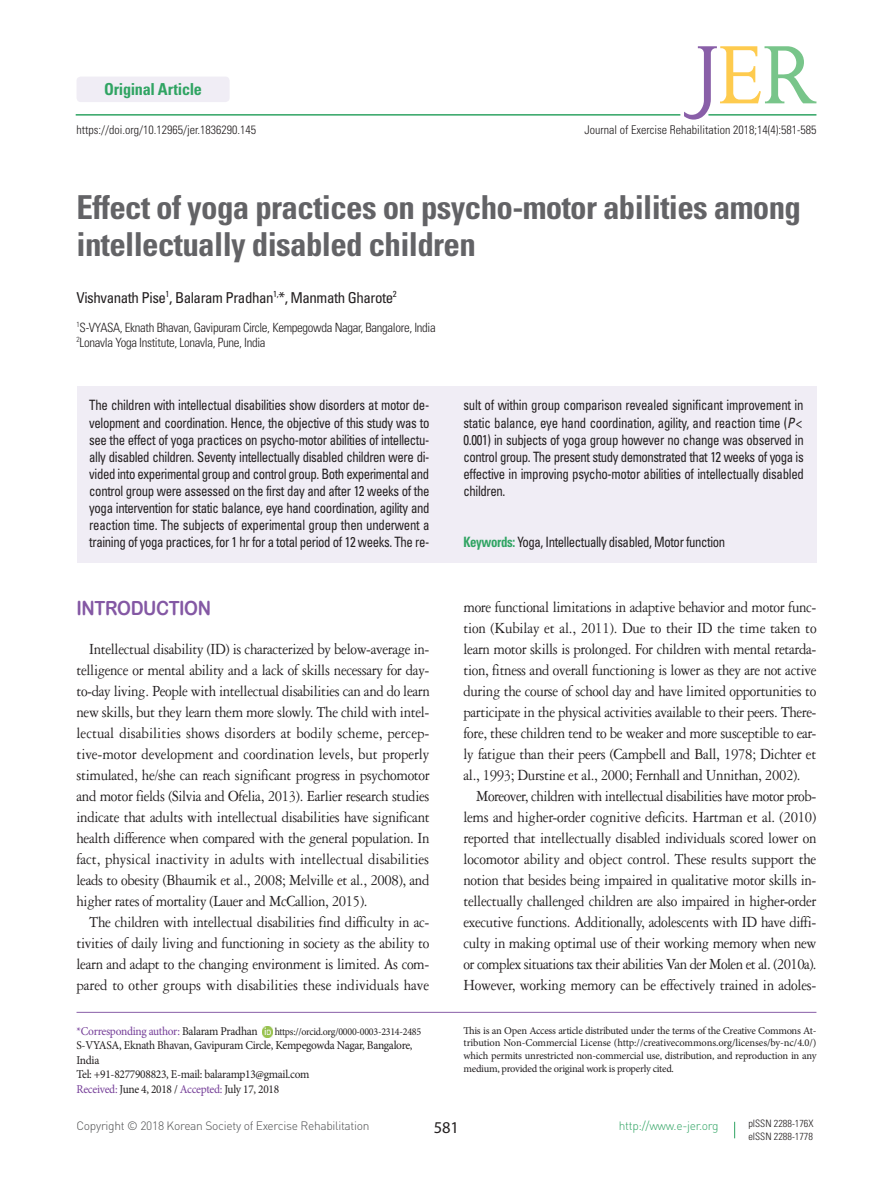
<style>
.page{position:relative;width:893px;height:1191px;background:#fff}
.page>*{position:absolute;margin:0;border:0;box-sizing:border-box;transform-origin:0 0}
.제목{font:700 condensed 33px/36.8px "Univers LT Std";letter-spacing:-.02em;color:#636366}
.본문_대제목{font:19.5px "Arial Rounded MT Bold";letter-spacing:-.025em;color:#8458a4;scale:.9 1}
.본문_영문{font:16.5px/21px "Garamond 3 LT Std";letter-spacing:-.02em;color:#231f20;text-align:justify;scale:.9 1}
.t1{font:700 condensed 16.5px "Univers LT Std";letter-spacing:-.02em;color:#30a463}
.t2{font:16.5px "Myriad Pro";color:#231f20}
.저자{font:condensed 15px "Univers LT Std";letter-spacing:-.03em;color:#231f20}
.t3{font:condensed 14.25px/17.1px "Univers LT Std";letter-spacing:-.025em;color:#231f20;text-align:justify;scale:.9 1}
.저자소속{font:300 condensed 12.75px "Univers LT Std";letter-spacing:-.025em;color:#231f20}
.교신저자{font:12px/14.4px "Minion Pro";letter-spacing:-.025em;color:#231f20;scale:.95 1}
.doi_단락{font:300 condensed 12px "Univers LT Std";color:#231f20}
.t4{font:300 12px "DIN Pro";letter-spacing:-.025em;color:#4b4c4d}
.교신저자-2{font:12px "Minion Pro";letter-spacing:-.03em;color:#753e98;scale:.95 1}
.t5{font:300 12px "DIN Pro";letter-spacing:-.025em;color:#30a463}
.교신저자-3{font:10.5px/12.6px "Minion Pro";letter-spacing:-.025em;color:#231f20;text-align:justify}
.교신저자-4{font:10.5px "Minion Pro";letter-spacing:-.025em;color:#231f20;scale:.95 1}
.t6{font:300 condensed 10.2px "Univers LT Std";color:#231f20}
.s1{font-style:italic}
.s2{font-weight:700;color:#30a463}
.s3{color:#231f20}
.s4{color:#753e98}
</style>
<div class="page">
<hr style="left:77px;top:1012px;width:739px;height:1px;background:#895fa8">
<svg style="left:734px;top:1121px;width:1px;height:17px"></svg>
<svg style="left:262px;top:1026px;width:11px;height:11px"></svg>
<div style="left:77px;top:386px;width:739px;height:176px;background:#f0edf5"></div>
<div style="left:77px;top:77px;width:153px;height:25px;background:#f0edf5;border-radius:4px"></div>
<hr style="left:76px;top:114px;width:604px;height:2px;background:#30a463">
<svg style="left:684px;top:46px;width:132px;height:74px"></svg>
<p class="t1" style="left:104px;top:79px;width:99px">Original Article</p>
<p class="doi_단락" style="left:77px;top:123px;width:181px">https://doi.org/10.12965/jer.1836290.145</p>
<p class="doi_단락" style="left:585px;top:123px;width:233px">Journal of Exercise Rehabilitation 2018;14(4):581-585</p>
<p class="제목" style="left:77px;top:188px;width:726px">Effect of yoga practices on psycho-motor abilities among intellectually disabled children</p>
<p class="저자" style="left:77px;top:288px;width:322px">Vishvanath Pise<sup>1</sup>, Balaram Pradhan<sup>1,</sup>*, Manmath Gharote<sup>2</sup></p>
<p class="저자소속" style="left:77px;top:320px;width:361px"><sup>1</sup>S-VYASA, Eknath Bhavan, Gavipuram Circle, Kempegowda Nagar, Bangalore, India</p>
<p class="저자소속" style="left:77px;top:335px;width:191px"><sup>2</sup>Lonavla Yoga Institute, Lonavla, Pune, India</p>
<p class="t3" style="left:89px;top:396px;width:380px">The children with intellectual disabilities show disorders at motor de&shy;velopment and coordination. Hence, the objective of this study was to see the effect of yoga practices on psycho-motor abilities of intellectu&shy;ally disabled children. Seventy intellectually disabled children were di&shy;vided into experimental group and control group. Both experimental and control group were assessed on the first day and after 12 weeks of the yoga intervention for static balance, eye hand coordination, agility and reaction time. The subjects of experimental group then underwent a training of yoga practices, for 1 hr for a total period of 12 weeks. The re-</p>
<p class="t3" style="left:463px;top:396px;width:380px;text-align:left">sult of within group comparison revealed significant improvement in static balance, eye hand coordination, agility, and reaction time (<span class="s1">P</span>&lt; 0.001) in subjects of yoga group however no change was observed in control group. The present study demonstrated that 12 weeks of yoga is effective in improving psycho-motor abilities of intellectually disabled children.</p>
<p class="t3" style="left:463px;top:533px;width:292px"><span class="s2">Keywords:</span> Yoga, Intellectually disabled, Motor function</p>
<p class="본문_대제목" style="left:77px;top:596px;width:151px">INTRODUCTION</p>
<p class="본문_영문" style="left:77px;top:638px;width:394px;text-indent:13px">Intellectual disability (ID) is characterized by below-average in&shy;telligence or mental ability and a lack of skills necessary for day&shy;to-day living. People with intellectual disabilities can and do learn new skills, but they learn them more slowly. The child with intel&shy;lectual disabilities shows disorders at bodily scheme, percep&shy;tive-motor development and coordination levels, but properly stimulated, he/she can reach significant progress in psychomotor and motor fields (Silvia and Ofelia, 2013). Earlier research studies indicate that adults with intellectual disabilities have significant health difference when compared with the general population. In fact, physical inactivity in adults with intellectual disabilities leads to obesity (Bhaumik et al., 2008; Melville et al., 2008), and higher rates of mortality (Lauer and McCallion, 2015).</p>
<p class="본문_영문" style="left:77px;top:911px;width:394px;text-indent:13px">The children with intellectual disabilities find difficulty in ac&shy;tivities of daily living and functioning in society as the ability to learn and adapt to the changing environment is limited. As com&shy;pared to other groups with disabilities these individuals have</p>
<p class="교신저자-2" style="left:77px;top:1023px;width:192px">*Corresponding author: <span class="s3">Balaram Pradhan</span></p>
<p class="교신저자-4" style="left:275px;top:1024px;width:156px">https://orcid.org/0000-0003-2314-2485</p>
<p class="교신저자" style="left:77px;top:1038px;width:355px">S-VYASA, Eknath Bhavan, Gavipuram Circle, Kempegowda Nagar, Bangalore,<br>India</p>
<p class="교신저자" style="left:77px;top:1067px;width:247px">Tel: +91-8277908823, E-mail: balaramp13@gmail.com</p>
<p class="교신저자" style="left:77px;top:1081px;width:215px"><span class="s4">Received:</span> June 4, 2018 / <span class="s4">Accepted:</span> July 17, 2018</p>
<p class="본문_영문" style="left:463px;top:596px;width:394px">more functional limitations in adaptive behavior and motor func&shy;tion (Kubilay et al., 2011). Due to their ID the time taken to learn motor skills is prolonged. For children with mental retarda&shy;tion, fitness and overall functioning is lower as they are not active during the course of school day and have limited opportunities to participate in the physical activities available to their peers. There&shy;fore, these children tend to be weaker and more susceptible to ear&shy;ly fatigue than their peers (Campbell and Ball, 1978; Dichter et al., 1993; Durstine et al., 2000; Fernhall and Unnithan, 2002).</p>
<p class="본문_영문" style="left:463px;top:785px;width:394px;text-indent:13px">Moreover, children with intellectual disabilities have motor prob&shy;lems and higher-order cognitive deficits. Hartman et al. (2010) reported that intellectually disabled individuals scored lower on locomotor ability and object control. These results support the notion that besides being impaired in qualitative motor skills in&shy;tellectually challenged children are also impaired in higher-order executive functions. Additionally, adolescents with ID have diffi&shy;culty in making optimal use of their working memory when new or complex situations tax their abilities Van der Molen et al. (2010a).<br>However, working memory can be effectively trained in adoles-</p>
<p class="교신저자-3" style="left:463px;top:1024px;width:355px">This is an Open Access article distributed under the terms of the Creative Commons At&shy;tribution Non-Commercial License (http://creativecommons.org/licenses/by-nc/4.0/) which permits unrestricted non-commercial use, distribution, and reproduction in any medium, provided the original work is properly cited.</p>
<p class="t4" style="left:77px;top:1118px;width:295px">Copyright © 2018 Korean Society of Exercise Rehabilitation</p>
<p class="t5" style="left:619px;top:1118px;width:101px">http://www.e-jer.org</p>
<p class="t6" style="left:748px;top:1117px;width:67px">pISSN 2288-176X</p>
<p class="t6" style="left:748px;top:1129px;width:66px">eISSN 2288-1778</p>
<p class="t2" style="left:434px;top:1116px;width:27px">581</p>
</div>
